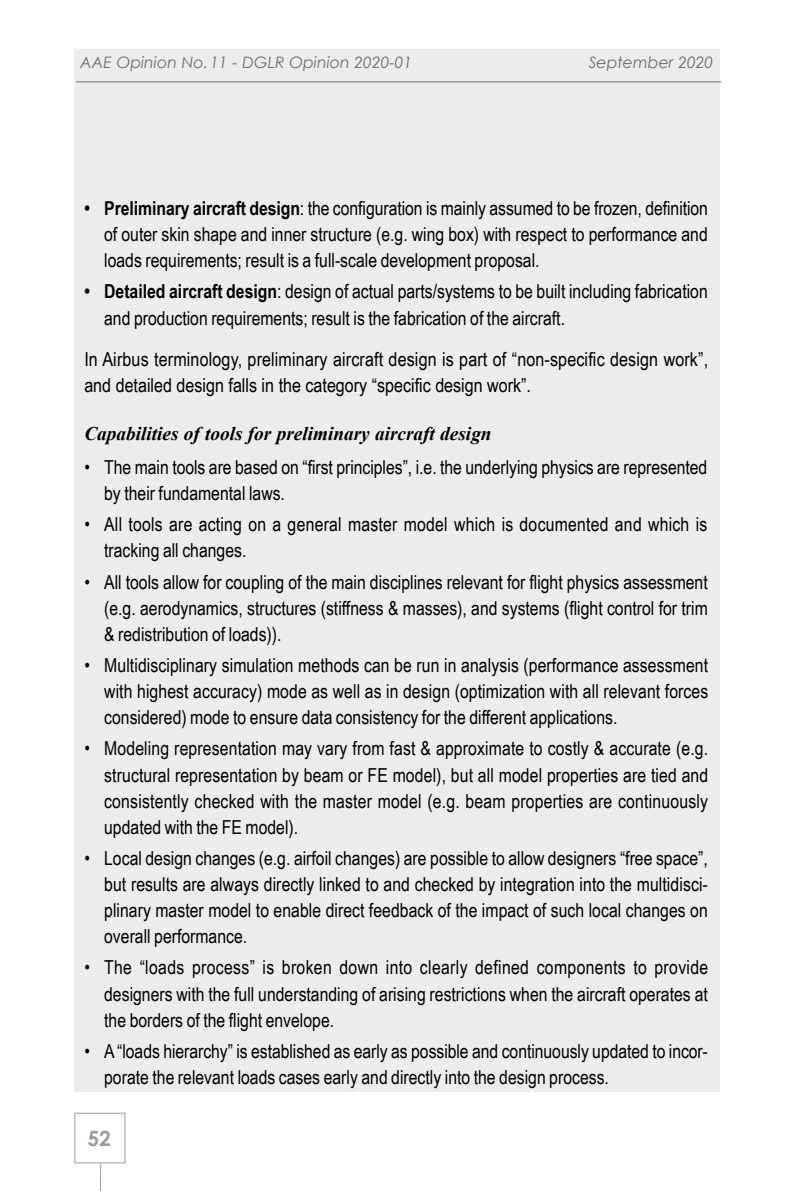
<style>
.page{position:relative;width:794px;height:1191px;background:#fff}
.page>*{position:absolute;margin:0;border:0;box-sizing:border-box;transform-origin:0 0}
.t1{font:700 21px "Century Gothic";color:#9b9c9c}
.t2{font:19.25px/26.1px "Arial Narrow";color:#000;text-align:justify}
.t3{font:italic 700 19.25px "Times New Roman";color:#000}
.t4{font:italic 15.75px "Century Gothic";color:#6e6e6d}
.s1{font-weight:700}
</style>
<div class="page">
<div style="left:74px;top:50px;width:645px;height:1041px;background:#ececec"></div>
<hr style="left:76px;top:82px;width:645px;height:1px;background:#6e6e6d">
<div style="left:74px;top:1112px;width:51px;height:51px;border:1px solid #9b9c9c"></div>
<svg style="left:99px;top:1162px;width:3px;height:29px"></svg>
<p class="t4" style="left:80px;top:56px;width:333px">AAE Opinion No. 11 - DGLR Opinion 2020-01</p>
<p class="t4" style="left:589px;top:56px;width:126px">September 2020</p>
<p class="t2" style="left:104px;top:197px;width:605px;text-indent:-20px"><span class="s1">• Preliminary aircraft design</span>: the configuration is mainly assumed to be frozen, definition of outer skin shape and inner structure (e.g. wing box) with respect to performance and loads requirements; result is a full-scale development proposal.</p>
<p class="t2" style="left:104px;top:280px;width:605px;text-indent:-20px"><span class="s1">• Detailed aircraft design</span>: design of actual parts/systems to be built including fabrication and production requirements; result is the fabrication of the aircraft.</p>
<p class="t2" style="left:84px;top:347px;width:625px">In Airbus terminology, preliminary aircraft design is part of “non-specific design work”, and detailed design falls in the category “specific design work”.</p>
<p class="t3" style="left:84px;top:427px;width:409px">Capabilities of tools for preliminary aircraft design</p>
<p class="t2" style="left:104px;top:456px;width:604px;text-indent:-20px">• The main tools are based on “first principles”, i.e. the underlying physics are represented by their fundamental laws.</p>
<p class="t2" style="left:104px;top:513px;width:604px;text-indent:-20px">• All tools are acting on a general master model which is documented and which is tracking all changes.</p>
<p class="t2" style="left:104px;top:570px;width:605px;text-indent:-20px">• All tools allow for coupling of the main disciplines relevant for flight physics assessment (e.g. aerodynamics, structures (stiffness &amp; masses), and systems (flight control for trim &amp; redistribution of loads)).</p>
<p class="t2" style="left:104px;top:654px;width:605px;text-indent:-20px">• Multidisciplinary simulation methods can be run in analysis (performance assessment with highest accuracy) mode as well as in design (optimization with all relevant forces considered) mode to ensure data consistency for the different applications.</p>
<p class="t2" style="left:104px;top:737px;width:605px;text-indent:-20px">• Modeling representation may vary from fast &amp; approximate to costly &amp; accurate (e.g. structural representation by beam or FE model), but all model properties are tied and consistently checked with the master model (e.g. beam properties are continuously updated with the FE model).</p>
<p class="t2" style="left:104px;top:847px;width:605px;text-indent:-20px">• Local design changes (e.g. airfoil changes) are possible to allow designers “free space”, but results are always directly linked to and checked by integration into the multidisci&shy;plinary master model to enable direct feedback of the impact of such local changes on overall performance.</p>
<p class="t2" style="left:104px;top:956px;width:605px;text-indent:-20px">• The “loads process” is broken down into clearly defined components to provide designers with the full understanding of arising restrictions when the aircraft operates at the borders of the flight envelope.</p>
<p class="t2" style="left:104px;top:1039px;width:605px;text-indent:-20px">• A “loads hierarchy” is established as early as possible and continuously updated to incor&shy;porate the relevant loads cases early and directly into the design process.</p>
<p class="t1" style="left:87px;top:1128px;width:25px">52</p>
</div>
